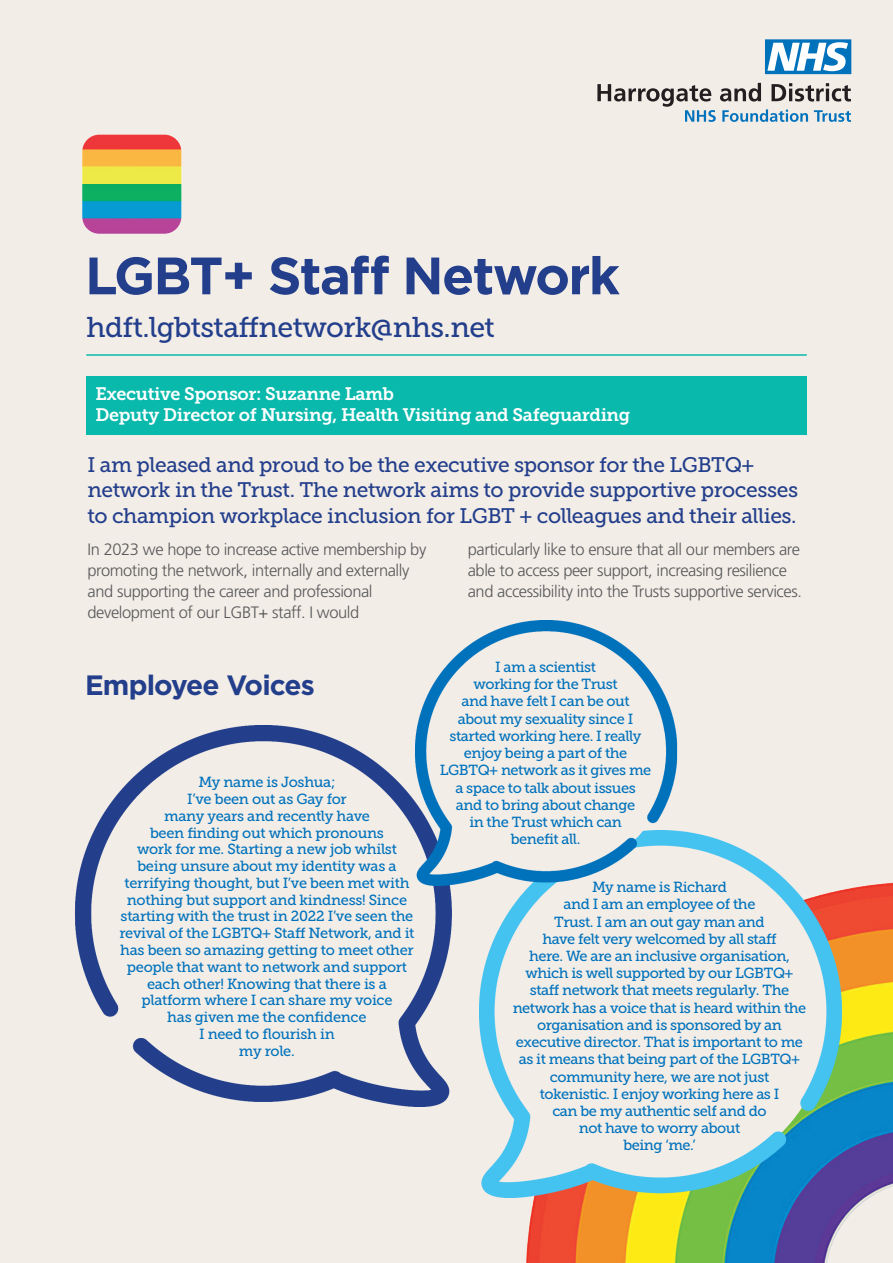
<style>
.page{position:relative;width:893px;height:1263px;background:#f3ede7}
.page>*{position:absolute;margin:0;border:0;box-sizing:border-box;transform-origin:0 0}
.t1{font:700 52.5px "Gotham";letter-spacing:-.03em;color:#233f8c}
.t2{font:28.5px "Museo Slab 500";letter-spacing:-.02em;color:#233f8c}
.t3{font:700 27.9px "Gotham";letter-spacing:-.03em;color:#233f8c}
.t4{font:21px/25.5px "Museo Slab 500";letter-spacing:-.02em;color:#233f8c}
.t5{font:18px/21px "Museo Slab 700";letter-spacing:-.02em;color:#fff}
.t6{font:300 16.5px/21px "Frutiger";letter-spacing:-.025em;color:#57585a}
.t7{font:14.55px/17.2px "Museo Slab 500";letter-spacing:-.03em;color:#0072bc;text-align:center}
</style>
<div class="page">
<img style="left:512px;top:882px;width:381px;height:381px">
<img style="left:75px;top:725px;width:377px;height:381px">
<img style="left:82px;top:135px;width:99px;height:99px;border-radius:17px">
<hr style="left:86px;top:354px;width:721px;height:2px;background:#08b9ac">
<div style="left:87px;top:376px;width:720px;height:59px;background:#08b9ac"></div>
<img style="left:479px;top:830px;width:363px;height:367px">
<img style="left:413px;top:620px;width:265px;height:265px">
<svg style="left:597px;top:83px;width:254px;height:39px"></svg>
<svg style="left:765px;top:39px;width:86px;height:35px;background:#77b3db"></svg>
<h1 class="t1" style="left:85px;top:258px;width:536px">LGBT+ Staff Network</h1>
<h2 class="t2" style="left:87px;top:316px;width:410px">hdft.lgbtstaffnetwork@nhs.net</h2>
<p class="t5" style="left:95px;top:385px;width:536px">Executive Sponsor: Suzanne Lamb<br>Deputy Director of Nursing, Health Visiting and Safeguarding</p>
<h3 class="t4" style="left:87px;top:454px;width:712px">I am pleased and proud to be the executive sponsor for the LGBTQ+ network in the Trust. The network aims to provide supportive processes to champion workplace inclusion for LGBT + colleagues and their allies.</h3>
<p class="t6" style="left:88px;top:540px;width:340px">In 2023 we hope to increase active membership by promoting the network, internally and externally and supporting the career and professional development of our LGBT+ staff. I would</p>
<p class="t6" style="left:468px;top:540px;width:336px">particularly like to ensure that all our members are able to access peer support, increasing resilience and accessibility into the Trusts supportive services.</p>
<h3 class="t3" style="left:85px;top:675px;width:231px">Employee Voices</h3>
<p class="t7" style="left:119px;top:775px;width:297px;line-height:16.8px">My name is Joshua;<br>I’ve been out as Gay for<br>many years and recently have<br>been finding out which pronouns<br>work for me. Starting a new job whilst being unsure about my identity was a terrifying thought, but I’ve been met with nothing but support and kindness! Since starting with the trust in 2022 I’ve seen the revival of the LGBTQ+ Staff Network, and it has been so amazing getting to meet other people that want to network and support each other! Knowing that there is a platform where I can share my voice<br>has given me the confidence<br>I need to flourish in<br>my role.</p>
<p class="t7" style="left:440px;top:660px;width:213px">I am a scientist<br>working for the Trust<br>and have felt I can be out<br>about my sexuality since I started working here. I really enjoy being a part of the<br>LGBTQ+ network as it gives me a space to talk about issues<br>and to bring about change<br>in the Trust which can<br>benefit all.</p>
<p class="t7" style="left:513px;top:880px;width:295px">My name is Richard<br>and I am an employee of the<br>Trust. I am an out gay man and<br>have felt very welcomed by all staff<br>here. We are an inclusive organisation, which is well supported by our LGBTQ+ staff network that meets regularly. The network has a voice that is heard within the organisation and is sponsored by an executive director. That is important to me as it means that being part of the LGBTQ+ community here, we are not just<br>tokenistic. I enjoy working here as I<br>can be my authentic self and do<br>not have to worry about<br>being ‘me.’</p>
</div>
